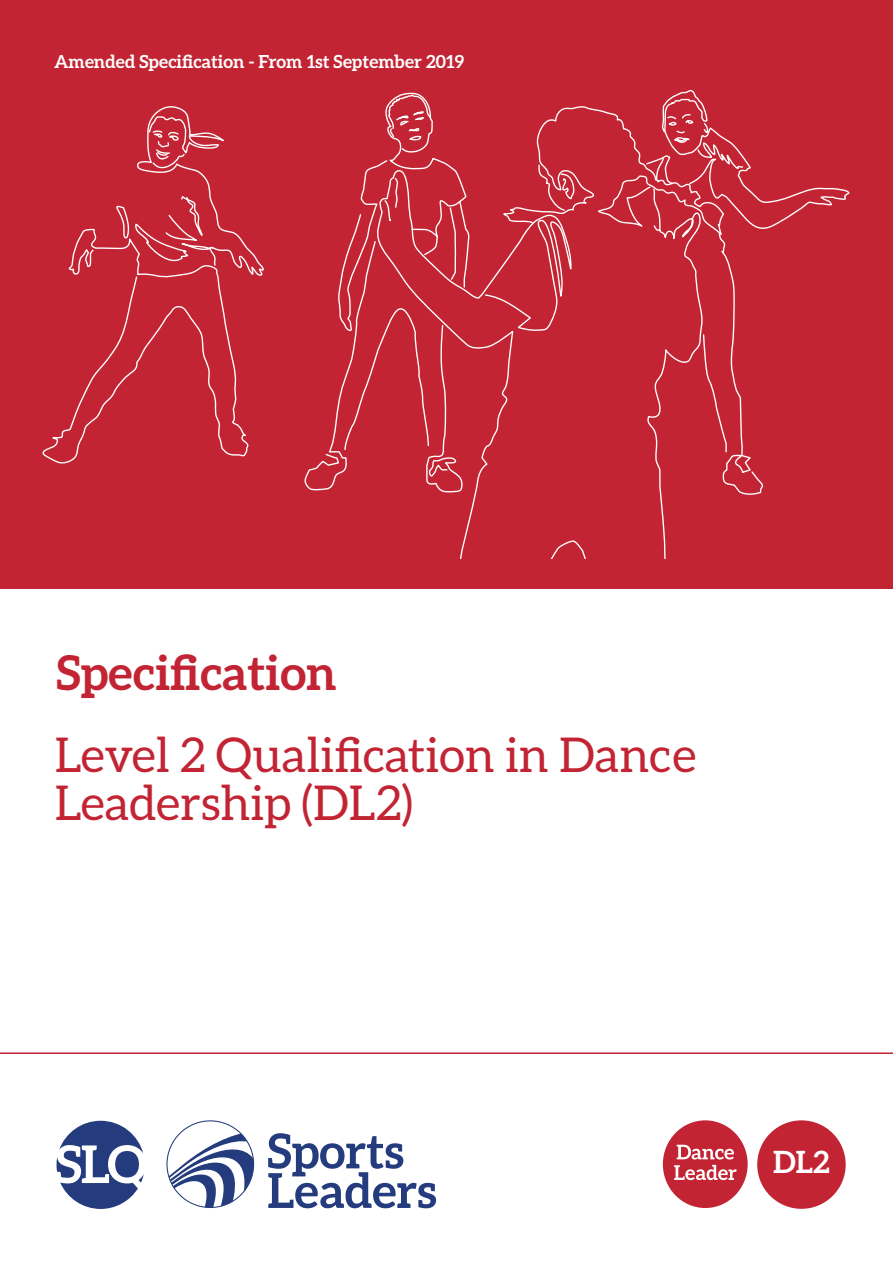
<style>
.page{position:relative;width:893px;height:1263px;background:#fff}
.page>*{position:absolute;margin:0;border:0;box-sizing:border-box;transform-origin:0 0}
.Sub_Heading{font:48px/48px "Aleo";color:#c22433}
.Heading{font:700 48px "Aleo";color:#c22433}
.Heading-2{font:700 30.6px "Aleo";color:#fff}
.Body_Heading{font:700 18px "Aleo";color:#fff}
</style>
<div class="page">
<div style="left:663px;top:1120px;width:85px;height:88px;background:#c22433;border-radius:50%"></div>
<svg style="left:677px;top:1145px;width:57px;height:14px"></svg>
<svg style="left:674px;top:1165px;width:63px;height:15px"></svg>
<svg style="left:57px;top:1121px;width:87px;height:88px"></svg>
<svg style="left:167px;top:1121px;width:87px;height:86px"></svg>
<svg style="left:268px;top:1133px;width:168px;height:75px"></svg>
<div style="left:757px;top:1120px;width:89px;height:89px;background:#c22433;border-radius:50%"></div>
<hr style="left:0;top:1052px;width:893px;height:2px;background:#c22433">
<div style="left:0;top:0;width:893px;height:589px;background:#c22433"></div>
<svg style="left:42px;top:90px;width:807px;height:469px"></svg>
<p class="Body_Heading" style="left:54px;top:51px;width:412px">Amended Specification - From 1st September 2019</p>
<p class="Heading" style="left:57px;top:645px;width:282px">Specification</p>
<p class="Sub_Heading" style="left:55px;top:730px;width:643px">Level 2 Qualification in Dance<br>Leadership (DL2)</p>
<p class="Heading-2" style="left:773px;top:1144px;width:58px">DL2</p>
</div>
